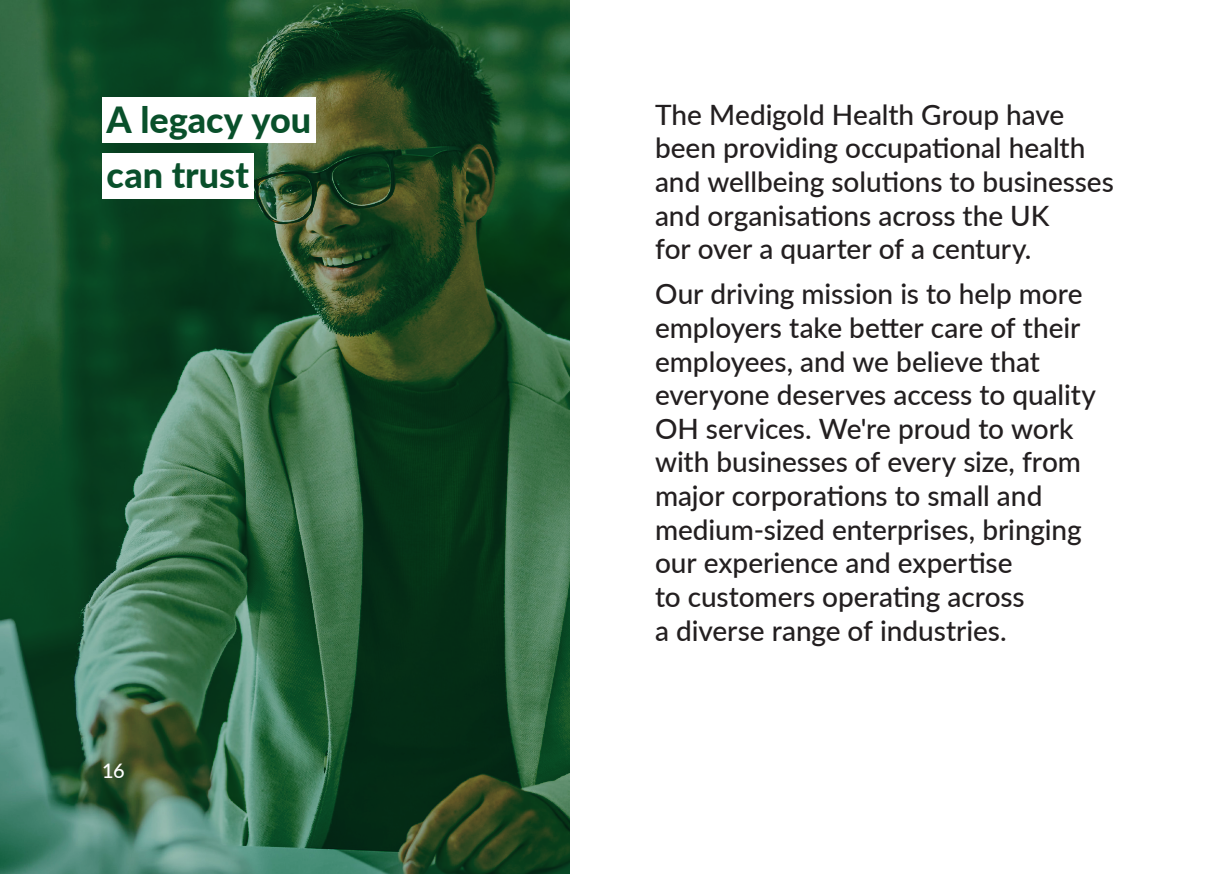
<style>
.page{position:relative;width:1225px;height:874px;background:#fff}
.page>*{position:absolute;margin:0;border:0;box-sizing:border-box;transform-origin:0 0}
.Section_header{font:800 36px "Lato";color:#09502b}
.Sub_header{font:500 28px/33.6px "Lato";color:#231f20}
.t1{font:500 20px "Lato";color:#fff}
</style>
<div class="page">
<img style="left:0;top:0;width:570px;height:873px">
<div style="left:102px;top:98px;width:214px;height:45px;background:#fff"></div>
<div style="left:102px;top:153px;width:151px;height:45px;background:#fff"></div>
<p class="Section_header" style="left:107px;top:93px;width:206px">A legacy you</p>
<p class="Section_header" style="left:107px;top:148px;width:144px">can trust</p>
<p class="t1" style="left:102px;top:755px;width:24px">16</p>
<p class="Sub_header" style="left:655px;top:96px;width:460px">The Medigold Health Group have been providing occupational health and wellbeing solutions to businesses and organisations across the UK<br>for over a quarter of a century.</p>
<p class="Sub_header" style="left:655px;top:276px;width:442px">Our driving mission is to help more employers take better care of their employees, and we believe that everyone deserves access to quality OH services. We're proud to work with businesses of every size, from major corporations to small and medium-sized enterprises, bringing our experience and expertise<br>to customers operating across<br>a diverse range of industries.</p>
</div>
